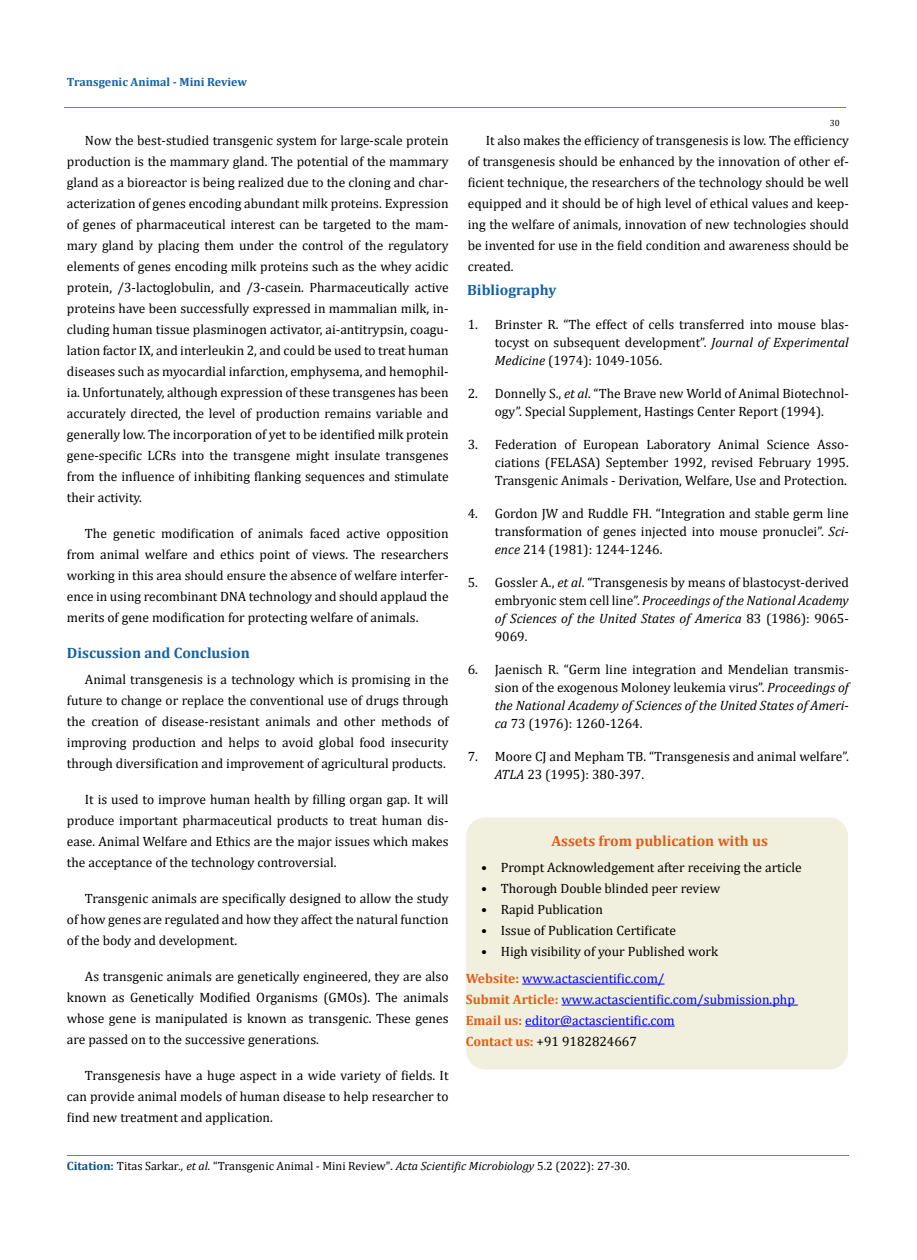
<style>
.page{position:relative;width:917px;height:1260px;background:#fff}
.page>*{position:absolute;margin:0;border:0;box-sizing:border-box;transform-origin:0 0}
.t1{font:700 15px "Cambria";color:#1560a6}
.t2{font:700 15px "Cambria";color:#e05d1a}
.t3{font:13.5px/21px "Cambria";color:#000;text-align:justify}
.t4{font:13.5px/21px "Cambria";color:#00f}
.t5{font:12px "Cambria";color:#000}
.t6{font:700 12px "Cambria";color:#1560a6}
.t7{font:9px "Cambria";color:#000}
.s1{font-style:italic}
.s2{font-weight:700;color:#e05d1a}
.s3{color:#000}
.s4{font-weight:700;color:#035089}
</style>
<div class="page">
<div style="left:467px;top:818px;width:380px;height:251px;background:#f1f0de;border-radius:18px"></div>
<div style="left:466px;top:818px;width:382px;height:251px;border:2px solid #f1f0de;border-radius:18px"></div>
<hr style="left:522px;top:984px;width:142px;height:1px;background:#00f">
<hr style="left:561px;top:1005px;width:236px;height:1px;background:#00f">
<hr style="left:525px;top:1026px;width:149px;height:1px;background:#00f">
<hr style="left:64px;top:108px;width:781px;height:1px;background:#e05d1a">
<hr style="left:67px;top:1155px;width:781px;height:1px;background:#e05d1a">
<p class="t6" style="left:67px;top:73px;width:182px">Transgenic Animal - Mini Review</p>
<p class="t3" style="left:67px;top:130px;width:383px;text-indent:18px">Now the best-studied transgenic system for large-scale protein production is the mammary gland. The potential of the mammary gland as a bioreactor is being realized due to the cloning and char&shy;acterization of genes encoding abundant milk proteins. Expression of genes of pharmaceutical interest can be targeted to the mam&shy;mary gland by placing them under the control of the regulatory elements of genes encoding milk proteins such as the whey acidic protein, /3-lactoglobulin, and /3-casein. Pharmaceutically active proteins have been successfully expressed in mammalian milk, in&shy;cluding human tissue plasminogen activator, ai-antitrypsin, coagu&shy;lation factor IX, and interleukin 2, and could be used to treat human diseases such as myocardial infarction, emphysema, and hemophil&shy;ia. Unfortunately, although expression of these transgenes has been accurately directed, the level of production remains variable and generally low. The incorporation of yet to be identified milk protein gene-specific LCRs into the transgene might insulate transgenes from the influence of inhibiting flanking sequences and stimulate their activity.</p>
<p class="t3" style="left:67px;top:523px;width:383px;text-indent:18px">The genetic modification of animals faced active opposition from animal welfare and ethics point of views. The researchers working in this area should ensure the absence of welfare interfer&shy;ence in using recombinant DNA technology and should applaud the merits of gene modification for protecting welfare of animals.</p>
<p class="t1" style="left:67px;top:643px;width:184px">Discussion and Conclusion</p>
<p class="t3" style="left:67px;top:669px;width:383px;text-indent:18px">Animal transgenesis is a technology which is promising in the future to change or replace the conventional use of drugs through the creation of disease-resistant animals and other methods of improving production and helps to avoid global food insecurity through diversification and improvement of agricultural products.</p>
<p class="t3" style="left:67px;top:789px;width:383px;text-indent:18px">It is used to improve human health by filling organ gap. It will produce important pharmaceutical products to treat human dis&shy;ease. Animal Welfare and Ethics are the major issues which makes the acceptance of the technology controversial.</p>
<p class="t3" style="left:67px;top:888px;width:383px;text-indent:18px">Transgenic animals are specifically designed to allow the study of how genes are regulated and how they affect the natural function of the body and development.</p>
<p class="t3" style="left:67px;top:966px;width:383px;text-indent:18px">As transgenic animals are genetically engineered, they are also known as Genetically Modified Organisms (GMOs). The animals whose gene is manipulated is known as transgenic. These genes are passed on to the successive generations.</p>
<p class="t3" style="left:67px;top:1065px;width:383px;text-indent:18px">Transgenesis have a huge aspect in a wide variety of fields. It can provide animal models of human disease to help researcher to find new treatment and application.</p>
<p class="t7" style="left:829px;top:118px;width:11px">30</p>
<p class="t3" style="left:468px;top:130px;width:382px;text-indent:18px">It also makes the efficiency of transgenesis is low. The efficiency of transgenesis should be enhanced by the innovation of other ef&shy;ficient technique, the researchers of the technology should be well equipped and it should be of high level of ethical values and keep&shy;ing the welfare of animals, innovation of new technologies should be invented for use in the field condition and awareness should be created.</p>
<p class="t1" style="left:467px;top:280px;width:91px">Bibliography</p>
<p class="t3" style="left:495px;top:315px;width:355px;line-height:18px;text-indent:-27px">1. Brinster R. “The effect of cells transferred into mouse blas&shy;tocyst on subsequent development”. <span class="s1">Journal of Experimental Medicine</span> (1974): 1049-1056.</p>
<p class="t3" style="left:468px;top:384px;width:382px;line-height:18px;text-align:center">2. Donnelly S., <span class="s1">et al</span>. “The Brave new World of Animal Biotechnol&shy;ogy”. Special Supplement, Hastings Center Report (1994).</p>
<p class="t3" style="left:495px;top:435px;width:355px;line-height:18px;text-indent:-27px">3. Federation of European Laboratory Animal Science Asso&shy;ciations (FELASA) September 1992, revised February 1995.<br>Transgenic Animals - Derivation, Welfare, Use and Protection.</p>
<p class="t3" style="left:495px;top:504px;width:355px;line-height:18px;text-indent:-27px">4. Gordon JW and Ruddle FH. “Integration and stable germ line transformation of genes injected into mouse pronuclei”. <span class="s1">Sci&shy;ence</span> 214 (1981): 1244-1246.</p>
<p class="t3" style="left:495px;top:573px;width:355px;line-height:18px;text-indent:-27px">5. Gossler A., <span class="s1">et al</span>. “Transgenesis by means of blastocyst-derived embryonic stem cell line”. <span class="s1">Proceedings of the National Academy of Sciences of the United States of America</span> 83 (1986): 9065- 9069.</p>
<p class="t3" style="left:495px;top:660px;width:355px;line-height:18px;text-indent:-27px">6. Jaenisch R. “Germ line integration and Mendelian transmis&shy;sion of the exogenous Moloney leukemia virus”. <span class="s1">Proceedings of the National Academy of Sciences of the United States of Ameri&shy;ca</span> 73 (1976): 1260-1264.</p>
<p class="t3" style="left:495px;top:747px;width:355px;line-height:18px;text-indent:-27px">7. Moore CJ and Mepham TB. “Transgenesis and animal welfare”.<br><span class="s1">ATLA</span> 23 (1995): 380-397.</p>
<p class="t2" style="left:551px;top:831px;width:218px">Assets from publication with us</p>
<p class="t3" style="left:481px;top:857px;width:322px">• Prompt Acknowledgement after receiving the article</p>
<p class="t3" style="left:481px;top:878px;width:240px">• Thorough Double blinded peer review</p>
<p class="t3" style="left:481px;top:899px;width:123px">• Rapid Publication</p>
<p class="t3" style="left:481px;top:920px;width:196px">• Issue of Publication Certificate</p>
<p class="t3" style="left:481px;top:941px;width:238px">• High visibility of your Published work</p>
<p class="t4" style="left:465px;top:968px;width:330px"><span class="s2">Website:</span> www.actascientific.com/<br><span class="s2">Submit Article:</span> www.actascientific.com/submission.php <span class="s2">Email us:</span> editor@actascientific.com<br><span class="s2">Contact us:</span> <span class="s3">+91 9182824667</span></p>
<p class="t5" style="left:67px;top:1159px;width:564px"><span class="s4">Citation:</span> Titas Sarkar<span class="s1">., et al.</span> “Transgenic Animal - Mini Review". <span class="s1">Acta Scientific Microbiology</span> 5.2 (2022): 27-30.</p>
</div>
